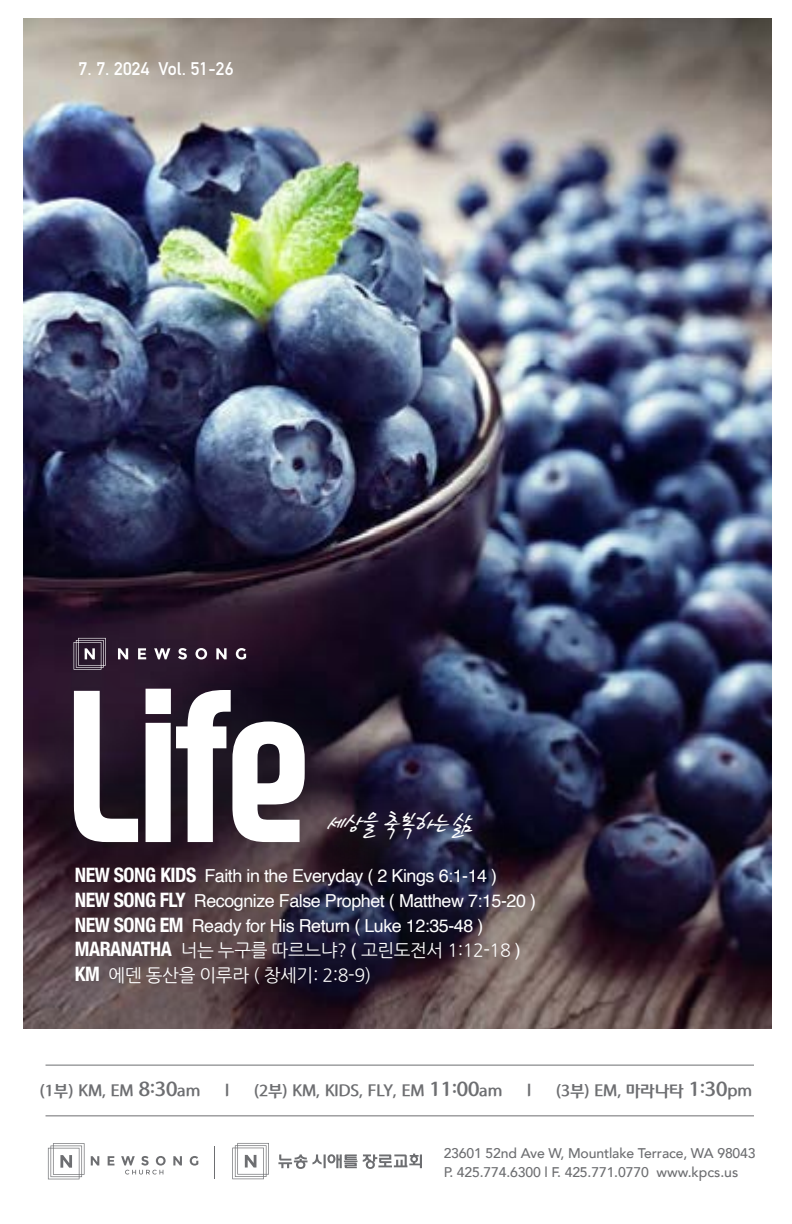
<style>
.page{position:relative;width:792px;height:1224px;background:#fff}
.page>*{position:absolute;margin:0;border:0;box-sizing:border-box;transform-origin:0 0}
.t1{font:214.4px "Swagger";color:#fff}
.t2{font:28.8px "Haan Cja B";letter-spacing:-.075em;color:#fff}
.t3{font:700 18px "DIN Alternate";letter-spacing:.01em;color:#fff}
.t4{font:17.8px/24.8px "Helvetica";letter-spacing:-.025em;color:#fff}
.t5{font:17.8px/24.8px "Nanum Gothic OTF";letter-spacing:-.025em;color:#fff}
.t6{font:16px "MOF B";color:#6d6e71}
.t7{font:500 14px/19.6px "Avenir";letter-spacing:-.01em;color:#6d6e71}
.s1{font-family:"Helvetica Neue";font-weight:700;font-stretch:condensed;font-size:19.8px}
.s2{font-family:"Helvetica"}
.s3{font-size:20px}
</style>
<div class="page">
<img style="left:23px;top:18px;width:749px;height:1010px">
<hr style="left:214px;top:1146px;width:1px;height:32px;background:#6d6e71">
<svg style="left:91px;top:1156px;width:8px;height:9px"></svg>
<svg style="left:108px;top:1156px;width:6px;height:9px"></svg>
<svg style="left:173px;top:1156px;width:9px;height:9px"></svg>
<svg style="left:190px;top:1156px;width:8px;height:10px"></svg>
<svg style="left:121px;top:1156px;width:45px;height:19px"></svg>
<svg style="left:48px;top:1143px;width:37px;height:36px"></svg>
<hr style="left:46px;top:1065px;width:708px;height:1px;background:#6d6e71">
<hr style="left:46px;top:1115px;width:708px;height:1px;background:#6d6e71">
<svg style="left:232px;top:1143px;width:37px;height:36px"></svg>
<svg style="left:278px;top:1154px;width:79px;height:15px"></svg>
<svg style="left:363px;top:1154px;width:59px;height:15px"></svg>
<div style="left:29px;top:596px;width:556px;height:444px;background:#383e3a;opacity:.43"></div>
<div style="left:299px;top:780px;width:218px;height:102px;background:#f0ad96;opacity:.47"></div>
<svg style="left:118px;top:648px;width:10px;height:11px"></svg>
<svg style="left:138px;top:648px;width:8px;height:11px"></svg>
<svg style="left:154px;top:648px;width:16px;height:11px"></svg>
<svg style="left:178px;top:648px;width:9px;height:12px"></svg>
<svg style="left:196px;top:648px;width:11px;height:11px"></svg>
<svg style="left:216px;top:648px;width:11px;height:11px"></svg>
<svg style="left:236px;top:648px;width:10px;height:12px"></svg>
<svg style="left:74px;top:638px;width:32px;height:32px"></svg>
<p class="t3" style="left:79px;top:55px;width:156px">7. 7. 2024 Vol. 51-26</p>
<h1 class="t1" style="left:65px;top:667px;width:249px">Life</h1>
<h2 class="t2" style="left:328px;top:804px;width:146px">세상을 축복하는 삶</h2>
<p class="t4" style="left:75px;top:864px;width:463px"><span class="s1">NEW SONG KIDS</span> Faith in the Everyday ( 2 Kings 6:1-14 )<br><span class="s1">NEW SONG FLY</span> Recognize False Prophet ( Matthew 7:15-20 )<br><span class="s1">NEW SONG EM</span> Ready for His Return ( Luke 12:35-48 )</p>
<p class="t5" style="left:75px;top:938px;width:447px"><span class="s1">MARANATHA</span> 너는 누구를 따르느냐? <span class="s2">(</span> 고린도전서 1:12-18 <span class="s2">)<br></span><span class="s1">KM</span> 에덴 동산을 이루라 ( 창세기: 2:8-9)</p>
<p class="t6" style="left:40px;top:1083px;width:162px">(1부) KM, EM <span class="s3">8:30</span>am</p>
<p class="t6" style="left:225px;top:1083px;width:6px">l</p>
<p class="t6" style="left:254px;top:1083px;width:250px">(2부) KM, KIDS, FLY, EM <span class="s3">11:00</span>am</p>
<p class="t6" style="left:527px;top:1083px;width:6px">l</p>
<p class="t6" style="left:556px;top:1083px;width:197px">(3부) EM, 마라나타 <span class="s3">1:30</span>pm</p>
<p class="t7" style="left:444px;top:1142px;width:314px">23601 52nd Ave W, Mountlake Terrace, WA 98043<br>P. 425.774.6300 l F. 425.771.0770 www.kpcs.us</p>
</div>
